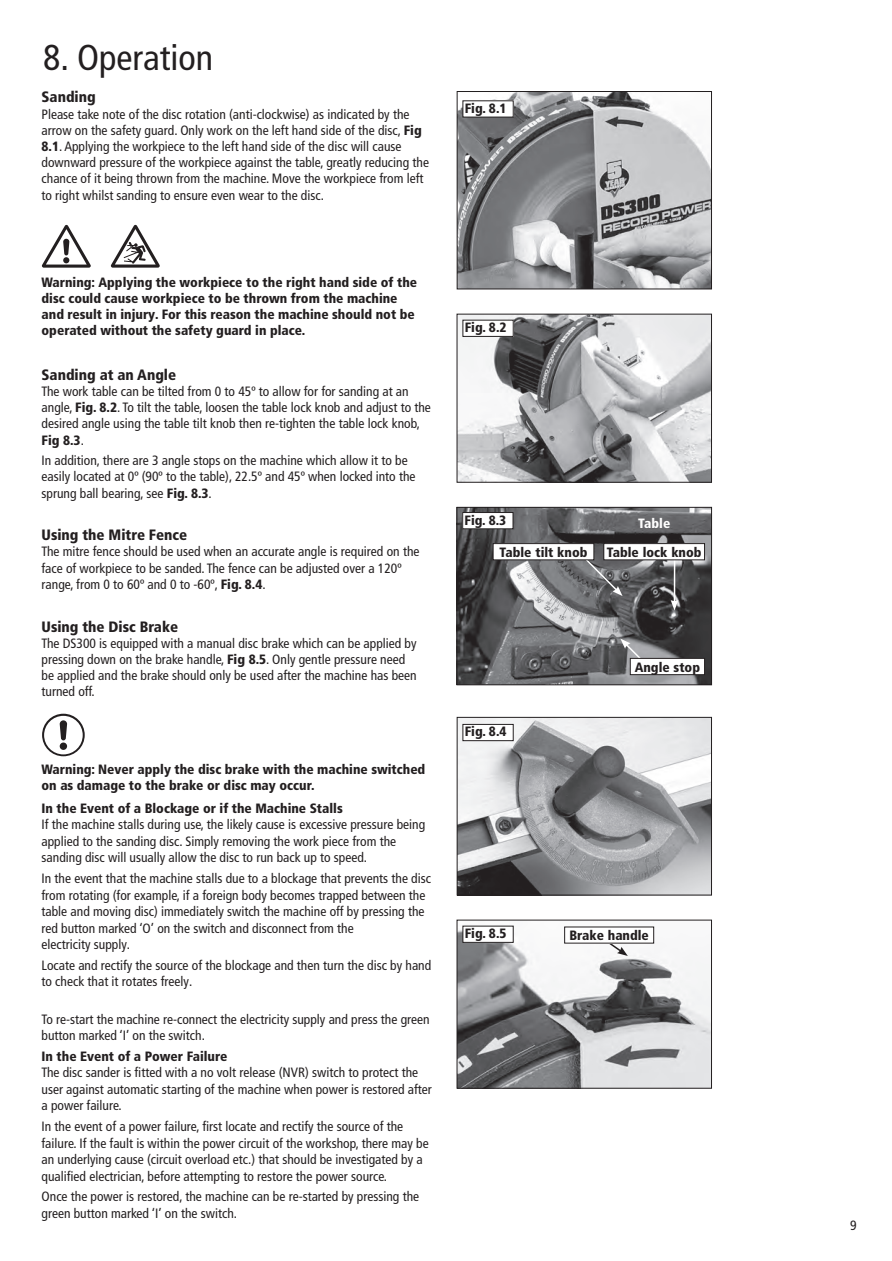
<style>
.page{position:relative;width:892px;height:1261px;background:#fff}
.page>*{position:absolute;margin:0;border:0;box-sizing:border-box;transform-origin:0 0}
.t1{font:condensed 36px "Frutiger LT Pro";color:#231f20}
.t2{font:900 condensed 15px "Frutiger LT Pro";color:#231f20}
.t3{font:800 13.65px "Times";color:#231f20}
.t4{font:condensed 13.5px/16.2px "Frutiger LT Pro";color:#231f20}
.t5{font:900 condensed 13.5px/16.2px "Frutiger LT Pro";color:#231f20}
.t6{font:900 condensed 13.5px "Frutiger LT Pro";color:#fff}
.s1{font-weight:900}
</style>
<div class="page">
<img style="left:458px;top:925px;width:251px;height:162px">
<div style="left:456px;top:920px;width:255px;height:169px;border:1px solid #231f20"></div>
<svg style="left:598px;top:943px;width:37px;height:22px"></svg>
<svg style="left:604px;top:943px;width:23px;height:13px"></svg>
<div style="left:564px;top:927px;width:89px;height:16px;background:#fff"></div>
<div style="left:462px;top:926px;width:51px;height:16px;background:#fff"></div>
<div style="left:462px;top:926px;width:51px;height:17px;border:1px solid #231f20"></div>
<img style="left:458px;top:316px;width:251px;height:165px">
<div style="left:456px;top:314px;width:255px;height:169px;border:1px solid #231f20"></div>
<div style="left:462px;top:320px;width:51px;height:16px;background:#fff"></div>
<div style="left:462px;top:320px;width:51px;height:17px;border:1px solid #231f20"></div>
<img style="left:458px;top:93px;width:251px;height:194px">
<div style="left:456px;top:91px;width:255px;height:198px;border:1px solid #231f20"></div>
<div style="left:462px;top:101px;width:51px;height:16px;background:#fff"></div>
<img style="left:458px;top:719px;width:251px;height:174px">
<div style="left:456px;top:717px;width:255px;height:178px;border:1px solid #231f20"></div>
<div style="left:462px;top:724px;width:51px;height:17px;background:#fff"></div>
<div style="left:462px;top:724px;width:51px;height:17px;border:1px solid #231f20"></div>
<svg style="left:42px;top:714px;width:43px;height:42px"></svg>
<div style="left:44px;top:716px;width:39px;height:38px;background:#fff;border-radius:50%"></div>
<div style="left:60px;top:742px;width:7px;height:8px;background:#231f20;border-radius:50%"></div>
<svg style="left:60px;top:720px;width:7px;height:20px"></svg>
<svg style="left:42px;top:225px;width:49px;height:43px"></svg>
<svg style="left:111px;top:225px;width:49px;height:43px"></svg>
<img style="left:458px;top:509px;width:251px;height:174px">
<div style="left:456px;top:507px;width:255px;height:178px;border:1px solid #231f20"></div>
<div style="left:462px;top:512px;width:50px;height:17px;background:#fff"></div>
<div style="left:462px;top:512px;width:51px;height:17px;border:1px solid #231f20"></div>
<hr style="left:673px;top:549px;width:2px;height:53px;background:#fff">
<svg style="left:670px;top:600px;width:8px;height:11px"></svg>
<svg style="left:577px;top:551px;width:45px;height:45px;background:#717274"></svg>
<svg style="left:620px;top:639px;width:28px;height:28px"></svg>
<div style="left:603px;top:544px;width:101px;height:16px;background:#fff"></div>
<div style="left:603px;top:543px;width:101px;height:17px;border:1px solid #231f20"></div>
<div style="left:493px;top:544px;width:100px;height:16px;background:#fff"></div>
<div style="left:492px;top:543px;width:102px;height:17px;border:1px solid #231f20"></div>
<div style="left:630px;top:658px;width:74px;height:17px;background:#fff"></div>
<div style="left:629px;top:658px;width:75px;height:17px;border:1px solid #231f20"></div>
<h1 class="t1" style="left:43px;top:37px;width:172px">8. Operation</h1>
<p class="t2" style="left:42px;top:88px;width:56px">Sanding</p>
<p class="t4" style="left:42px;top:106px;width:389px">Please take note of the disc rotation (anti-clockwise) as indicated by the arrow on the safety guard. Only work on the left hand side of the disc, <span class="s1">Fig 8.1</span>. Applying the workpiece to the left hand side of the disc will cause downward pressure of the workpiece against the table, greatly reducing the chance of it being thrown from the machine. Move the workpiece from left to right whilst sanding to ensure even wear to the disc.</p>
<p class="t5" style="left:42px;top:274px;width:377px">Warning: Applying the workpiece to the right hand side of the disc could cause workpiece to be thrown from the machine and result in injury. For this reason the machine should not be operated without the safety guard in place.</p>
<p class="t2" style="left:42px;top:366px;width:136px">Sanding at an Angle</p>
<p class="t4" style="left:42px;top:383px;width:390px">The work table can be tilted from 0 to 45º to allow for for sanding at an angle, <span class="s1">Fig. 8.2</span>. To tilt the table, loosen the table lock knob and adjust to the desired angle using the table tilt knob then re-tighten the table lock knob, <span class="s1">Fig 8.3</span>.</p>
<p class="t4" style="left:42px;top:452px;width:375px">In addition, there are 3 angle stops on the machine which allow it to be easily located at 0º (90º to the table), 22.5º and 45º when locked into the sprung ball bearing, see <span class="s1">Fig. 8.3</span>.</p>
<p class="t2" style="left:42px;top:526px;width:147px">Using the Mitre Fence</p>
<p class="t4" style="left:42px;top:544px;width:379px">The mitre fence should be used when an accurate angle is required on the face of workpiece to be sanded. The fence can be adjusted over a 120º range, from 0 to 60º and 0 to -60º, <span class="s1">Fig. 8.4</span>.</p>
<p class="t2" style="left:42px;top:617px;width:138px">Using the Disc Brake</p>
<p class="t4" style="left:42px;top:635px;width:376px">The DS300 is equipped with a manual disc brake which can be applied by pressing down on the brake handle, <span class="s1">Fig 8.5</span>. Only gentle pressure need be applied and the brake should only be used after the machine has been turned off.</p>
<p class="t5" style="left:42px;top:761px;width:385px">Warning: Never apply the disc brake with the machine switched on as damage to the brake or disc may occur.</p>
<p class="t5" style="left:42px;top:800px;width:302px">In the Event of a Blockage or if the Machine Stalls</p>
<p class="t4" style="left:42px;top:817px;width:385px">If the machine stalls during use, the likely cause is excessive pressure being applied to the sanding disc. Simply removing the work piece from the sanding disc will usually allow the disc to run back up to speed.</p>
<p class="t4" style="left:42px;top:870px;width:391px">In the event that the machine stalls due to a blockage that prevents the disc from rotating (for example, if a foreign body becomes trapped between the table and moving disc) immediately switch the machine off by pressing the red button marked ‘O’ on the switch and disconnect from the<br>electricity supply.</p>
<p class="t4" style="left:42px;top:957px;width:391px">Locate and rectify the source of the blockage and then turn the disc by hand to check that it rotates freely.</p>
<p class="t4" style="left:42px;top:1011px;width:389px">To re-start the machine re-connect the electricity supply and press the green button marked ‘I’ on the switch.</p>
<p class="t5" style="left:42px;top:1048px;width:187px">In the Event of a Power Failure</p>
<p class="t4" style="left:42px;top:1065px;width:391px">The disc sander is fitted with a no volt release (NVR) switch to protect the user against automatic starting of the machine when power is restored after a power failure.</p>
<p class="t4" style="left:42px;top:1118px;width:388px">In the event of a power failure, first locate and rectify the source of the failure. If the fault is within the power circuit of the workshop, there may be an underlying cause (circuit overload etc.) that should be investigated by a qualified electrician, before attempting to restore the power source.</p>
<p class="t4" style="left:42px;top:1189px;width:379px">Once the power is restored, the machine can be re-started by pressing the green button marked ‘I’ on the switch.</p>
<p class="t3" style="left:119px;top:826px;width:6px">i</p>
<p class="t5" style="left:464px;top:100px;width:43px">Fig. 8.1</p>
<p class="t5" style="left:464px;top:319px;width:43px">Fig. 8.2</p>
<p class="t5" style="left:464px;top:512px;width:43px">Fig. 8.3</p>
<p class="t5" style="left:499px;top:544px;width:90px">Table tilt knob</p>
<p class="t6" style="left:637px;top:515px;width:34px">Table</p>
<p class="t5" style="left:606px;top:544px;width:96px">Table lock knob</p>
<p class="t5" style="left:464px;top:724px;width:43px">Fig. 8.4</p>
<p class="t5" style="left:634px;top:659px;width:67px">Angle stop</p>
<p class="t5" style="left:464px;top:925px;width:43px">Fig. 8.5</p>
<p class="t5" style="left:569px;top:927px;width:81px">Brake handle</p>
<p class="t4" style="left:849px;top:1217px;width:8px">9</p>
</div>
